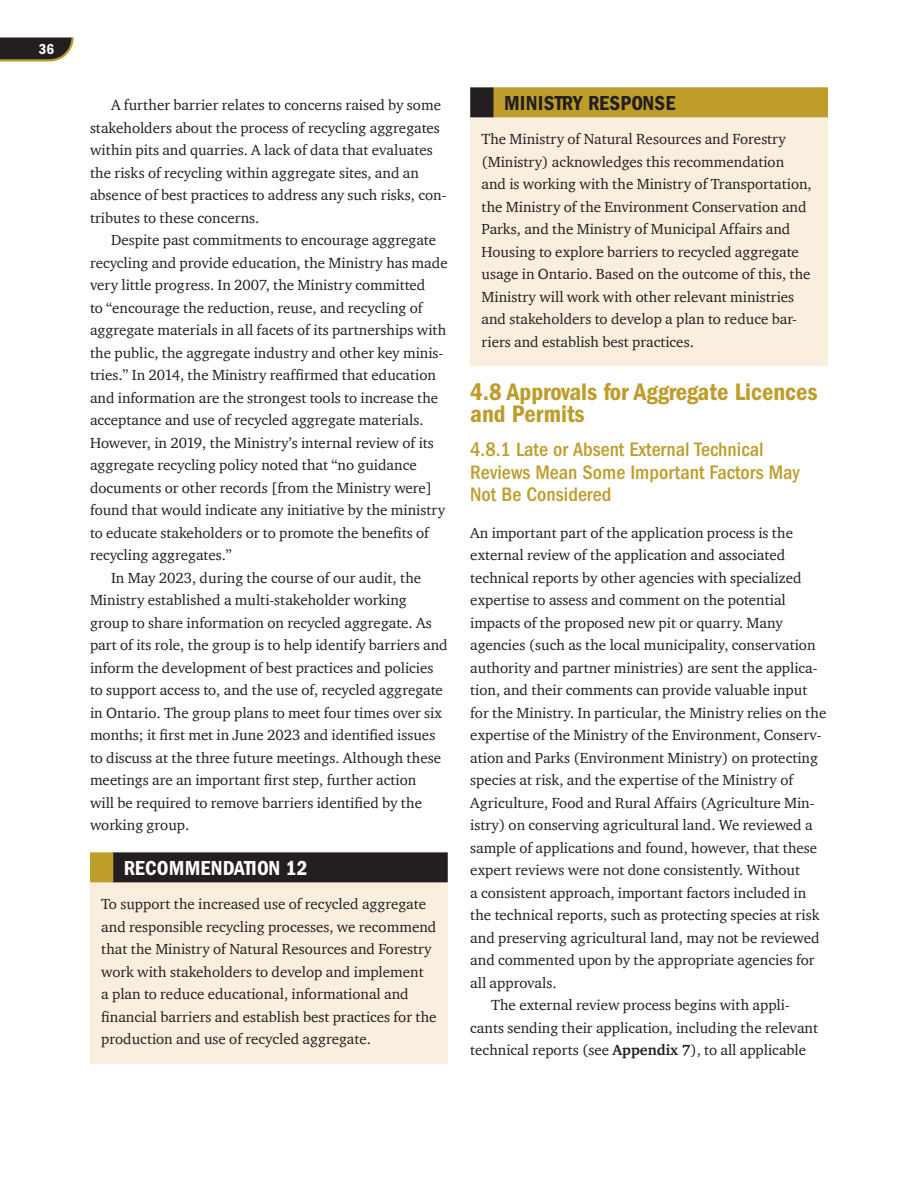
<style>
.page{position:relative;width:918px;height:1188px;background:#fff}
.page>*{position:absolute;margin:0;border:0;box-sizing:border-box;transform-origin:0 0}
.Head_3{font:24.75px/22.5px "Franklin Gothic LT Pro Cn Dm";color:#be9d2a}
.Response_head{font:21px "Franklin Gothic LT Pro Cn Dm";letter-spacing:.01em;color:#231f20}
.Recommend_head{font:21px "Franklin Gothic LT Pro Cn Dm";letter-spacing:.01em;color:#fff}
.Head_4_stacked{font:500 condensed 20.25px/22.5px "Franklin Gothic LT Pro";color:#be9d2a}
.Body_text{font:15px/22.5px "Charter ITC";color:#231f20}
.Body_first{font:15px/22.5px "Charter ITC";color:#231f20}
.Recommend_Response_f{font:15px/22.5px "Charter ITC";color:#231f20}
.t1{font:15px "Franklin Gothic LT Pro Cn Dm";color:#fff}
.s1{font-weight:700}
</style>
<div class="page">
<svg style="left:0;top:38px;width:74px;height:24px;background:#484136"></svg>
<svg style="left:470px;top:117px;width:358px;height:5px;background:#f4e8d1"></svg>
<div style="left:493px;top:87px;width:335px;height:30px;background:#be9d2a"></div>
<div style="left:470px;top:87px;width:24px;height:30px;background:#231f20"></div>
<div style="left:470px;top:122px;width:358px;height:244px;background:#faefdf"></div>
<div style="left:90px;top:853px;width:358px;height:47px;background:linear-gradient(to right,#faefdf,#faefdf)"></div>
<div style="left:112px;top:852px;width:336px;height:30px;background:#231f20"></div>
<div style="left:90px;top:852px;width:23px;height:30px;background:#be9d2a"></div>
<div style="left:90px;top:887px;width:358px;height:177px;background:#faefdf"></div>
<p class="t1" style="left:39px;top:40px;width:17px">36</p>
<p class="Body_text" style="left:90px;top:94px;width:358px;text-indent:21px">A further barrier relates to concerns raised by some stakeholders about the process of recycling aggregates within pits and quarries. A lack of data that evaluates the risks of recycling within aggregate sites, and an absence of best practices to address any such risks, con&shy;tributes to these concerns.</p>
<p class="Body_text" style="left:90px;top:229px;width:359px;text-indent:21px">Despite past commitments to encourage aggregate recycling and provide education, the Ministry has made very little progress. In 2007, the Ministry committed<br>to “encourage the reduction, reuse, and recycling of aggregate materials in all facets of its partnerships with the public, the aggregate industry and other key minis&shy;tries.” In 2014, the Ministry reaffirmed that education and information are the strongest tools to increase the acceptance and use of recycled aggregate materials.<br>However, in 2019, the Ministry’s internal review of its aggregate recycling policy noted that “no guidance documents or other records [from the Ministry were] found that would indicate any initiative by the ministry to educate stakeholders or to promote the benefits of recycling aggregates.”</p>
<p class="Body_text" style="left:90px;top:566px;width:359px;text-indent:21px">In May 2023, during the course of our audit, the Ministry established a multi-stakeholder working group to share information on recycled aggregate. As part of its role, the group is to help identify barriers and inform the development of best practices and policies to support access to, and the use of, recycled aggregate in Ontario. The group plans to meet four times over six months; it first met in June 2023 and identified issues to discuss at the three future meetings. Although these meetings are an important first step, further action<br>will be required to remove barriers identified by the working group.</p>
<h2 class="Recommend_head" style="left:124px;top:856px;width:185px">RECOMMENDATION 12</h2>
<p class="Recommend_Response_f" style="left:101px;top:892px;width:337px">To support the increased use of recycled aggregate and responsible recycling processes, we recommend that the Ministry of Natural Resources and Forestry work with stakeholders to develop and implement<br>a plan to reduce educational, informational and financial barriers and establish best practices for the production and use of recycled aggregate.</p>
<h2 class="Response_head" style="left:504px;top:91px;width:173px">MINISTRY RESPONSE</h2>
<p class="Recommend_Response_f" style="left:482px;top:127px;width:332px">The Ministry of Natural Resources and Forestry (Ministry) acknowledges this recommendation and is working with the Ministry of Transportation, the Ministry of the Environment Conservation and Parks, and the Ministry of Municipal Affairs and Housing to explore barriers to recycled aggregate usage in Ontario. Based on the outcome of this, the Ministry will work with other relevant ministries and stakeholders to develop a plan to reduce bar&shy;riers and establish best practices.</p>
<h3 class="Head_3" style="left:470px;top:380px;width:349px">4.8 Approvals for Aggregate Licences and Permits</h3>
<h4 class="Head_4_stacked" style="left:470px;top:438px;width:331px">4.8.1 Late or Absent External Technical<br>Reviews Mean Some Important Factors May<br>Not Be Considered</h4>
<p class="Body_first" style="left:470px;top:521px;width:358px">An important part of the application process is the external review of the application and associated technical reports by other agencies with specialized expertise to assess and comment on the potential impacts of the proposed new pit or quarry. Many agencies (such as the local municipality, conservation authority and partner ministries) are sent the applica&shy;tion, and their comments can provide valuable input for the Ministry. In particular, the Ministry relies on the expertise of the Ministry of the Environment, Conserv&shy;ation and Parks (Environment Ministry) on protecting species at risk, and the expertise of the Ministry of Agriculture, Food and Rural Affairs (Agriculture Min&shy;istry) on conserving agricultural land. We reviewed a sample of applications and found, however, that these expert reviews were not done consistently. Without<br>a consistent approach, important factors included in the technical reports, such as protecting species at risk and preserving agricultural land, may not be reviewed and commented upon by the appropriate agencies for all approvals.</p>
<p class="Body_text" style="left:470px;top:994px;width:349px;text-indent:21px">The external review process begins with appli&shy;cants sending their application, including the relevant technical reports (see <span class="s1">Appendix 7</span>), to all applicable</p>
</div>
